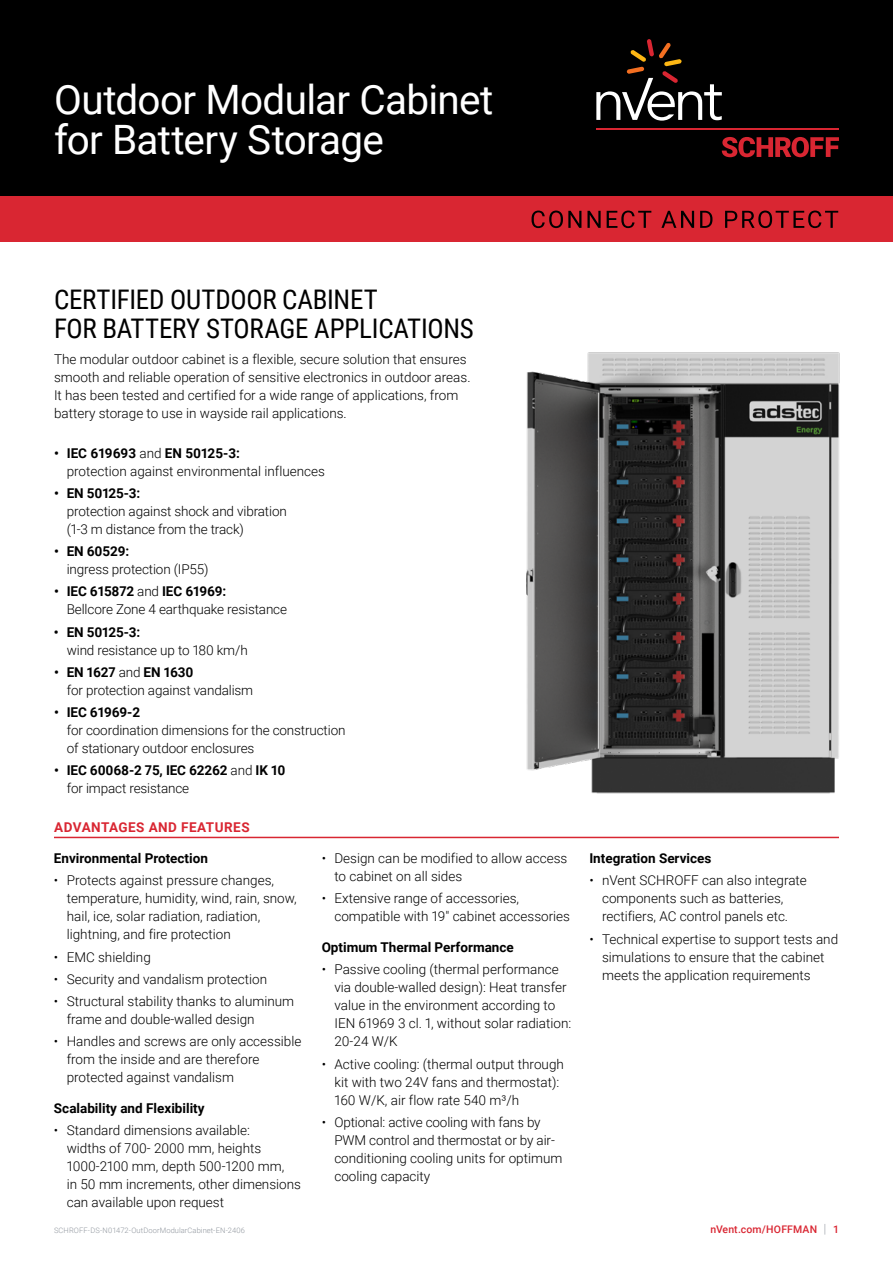
<style>
.page{position:relative;width:893px;height:1263px;background:#fff}
.page>*{position:absolute;margin:0;border:0;box-sizing:border-box;transform-origin:0 0}
.t1{font:40.5px/40.5px "Roboto";letter-spacing:-.015em;color:#fff}
.t2{font:27px/28.5px "Roboto Condensed";letter-spacing:-.01em;color:#000}
.t3{font:300 13.5px/18px "Roboto";color:#000}
.t4{font:700 13.5px/18px "Roboto";color:#000}
.t5{font:700 13.5px "Roboto";letter-spacing:.035em;color:#d92632}
.t6{font:500 10.5px "Roboto";letter-spacing:.015em;color:#d92632}
.t7{font:300 7.5px "Roboto";letter-spacing:.015em;color:#90969e}
.s1{font-weight:700}
.s2{font-weight:300}
.s3{font-weight:300;font-size:12.6px;color:#90969e}
</style>
<div class="page">
<div style="left:0;top:0;width:893px;height:196px;background:#000"></div>
<div style="left:0;top:196px;width:893px;height:45px;background:#d92632"></div>
<svg style="left:532px;top:211px;width:306px;height:17px"></svg>
<svg style="left:722px;top:137px;width:117px;height:20px"></svg>
<hr style="left:596px;top:128px;width:243px;height:1px;background:#d92632">
<svg style="left:596px;top:39px;width:126px;height:82px"></svg>
<hr style="left:54px;top:837px;width:785px;height:1px;background:#d92632">
<img style="left:526px;top:352px;width:314px;height:442px">
<h1 class="t1" style="left:54px;top:78px;width:441px">Outdoor Modular Cabinet for Battery Storage</h1>
<h2 class="t2" style="left:54px;top:285px;width:421px">CERTIFIED OUTDOOR CABINET<br>FOR BATTERY STORAGE APPLICATIONS</h2>
<p class="t3" style="left:54px;top:350px;width:418px">The modular outdoor cabinet is a flexible, secure solution that ensures smooth and reliable operation of sensitive electronics in outdoor areas.<br>It has been tested and certified for a wide range of applications, from battery storage to use in wayside rail applications.</p>
<p class="t3" style="left:67px;top:443px;width:260px;text-indent:-13px"><span class="s1">• IEC 619693</span> and <span class="s1">EN 50125-3:<br></span>protection against environmental influences</p>
<p class="t4" style="left:54px;top:484px;width:88px">• EN 50125-3:</p>
<p class="t3" style="left:67px;top:502px;width:222px">protection against shock and vibration (1-3 m distance from the track)</p>
<p class="t4" style="left:54px;top:542px;width:77px">• EN 60529:</p>
<p class="t3" style="left:67px;top:560px;width:143px">ingress protection (IP55)</p>
<p class="t3" style="left:67px;top:582px;width:222px;text-indent:-13px"><span class="s1">• IEC 615872</span> and <span class="s1">IEC 61969:<br></span>Bellcore Zone 4 earthquake resistance</p>
<p class="t4" style="left:54px;top:622px;width:88px">• EN 50125-3:</p>
<p class="t3" style="left:67px;top:640px;width:183px">wind resistance up to 180 km/h</p>
<p class="t3" style="left:67px;top:663px;width:188px;text-indent:-13px"><span class="s1">• EN 1627</span> and <span class="s1">EN 1630<br></span>for protection against vandalism</p>
<p class="t4" style="left:54px;top:703px;width:88px">• IEC 61969-2</p>
<p class="t3" style="left:67px;top:721px;width:280px">for coordination dimensions for the construction of stationary outdoor enclosures</p>
<p class="t4" style="left:67px;top:761px;width:220px;text-indent:-13px">• IEC 60068-2 75, IEC 62262 <span class="s2">and</span> IK 10 <span class="s2">for impact resistance</span></p>
<p class="t5" style="left:54px;top:818px;width:197px">ADVANTAGES AND FEATURES</p>
<p class="t4" style="left:54px;top:849px;width:155px">Environmental Protection</p>
<p class="t3" style="left:67px;top:871px;width:232px;text-indent:-13px">• Protects against pressure changes, temperature, humidity, wind, rain, snow, hail, ice, solar radiation, radiation, lightning, and fire protection</p>
<p class="t3" style="left:54px;top:947px;width:98px">• EMC shielding</p>
<p class="t3" style="left:54px;top:970px;width:215px">• Security and vandalism protection</p>
<p class="t3" style="left:67px;top:992px;width:229px;text-indent:-13px">• Structural stability thanks to aluminum frame and double-walled design</p>
<p class="t3" style="left:67px;top:1032px;width:236px;text-indent:-13px">• Handles and screws are only accessible from the inside and are therefore protected against vandalism</p>
<p class="t4" style="left:54px;top:1099px;width:152px">Scalability and Flexibility</p>
<p class="t3" style="left:67px;top:1121px;width:236px;text-indent:-13px">• Standard dimensions available:<br>widths of 700- 2000 mm, heights<br>1000-2100 mm, depth 500-1200 mm,<br>in 50 mm increments, other dimensions can available upon request</p>
<p class="t3" style="left:334px;top:849px;width:234px;text-indent:-13px">• Design can be modified to allow access to cabinet on all sides</p>
<p class="t3" style="left:334px;top:889px;width:237px;text-indent:-13px">• Extensive range of accessories, compatible with 19″ cabinet accessories</p>
<p class="t4" style="left:322px;top:938px;width:194px">Optimum Thermal Performance</p>
<p class="t3" style="left:334px;top:960px;width:238px;text-indent:-13px">• Passive cooling (thermal performance via double-walled design): Heat transfer value in the environment according to IEN 61969 3 cl. 1, without solar radiation:<br>20-24 W/K</p>
<p class="t3" style="left:334px;top:1054px;width:231px;text-indent:-13px">• Active cooling: (thermal output through kit with two 24V fans and thermostat):<br>160 W/K, air flow rate 540 m³/h</p>
<p class="t3" style="left:334px;top:1112px;width:230px;text-indent:-13px">• Optional: active cooling with fans by PWM control and thermostat or by air&shy;conditioning cooling units for optimum cooling capacity</p>
<p class="t4" style="left:589px;top:849px;width:124px">Integration Services</p>
<p class="t3" style="left:602px;top:871px;width:206px;text-indent:-13px">• nVent SCHROFF can also integrate components such as batteries, rectifiers, AC control panels etc.</p>
<p class="t3" style="left:602px;top:929px;width:238px;text-indent:-13px">• Technical expertise to support tests and simulations to ensure that the cabinet meets the application requirements</p>
<p class="t7" style="left:54px;top:1225px;width:192px">SCHROFF-DS-N01472-OutDoorModularCabinet-EN-2406</p>
<p class="t6" style="left:710px;top:1222px;width:130px">nVent.com/HOFFMAN <span class="s3">|</span> 1</p>
</div>
